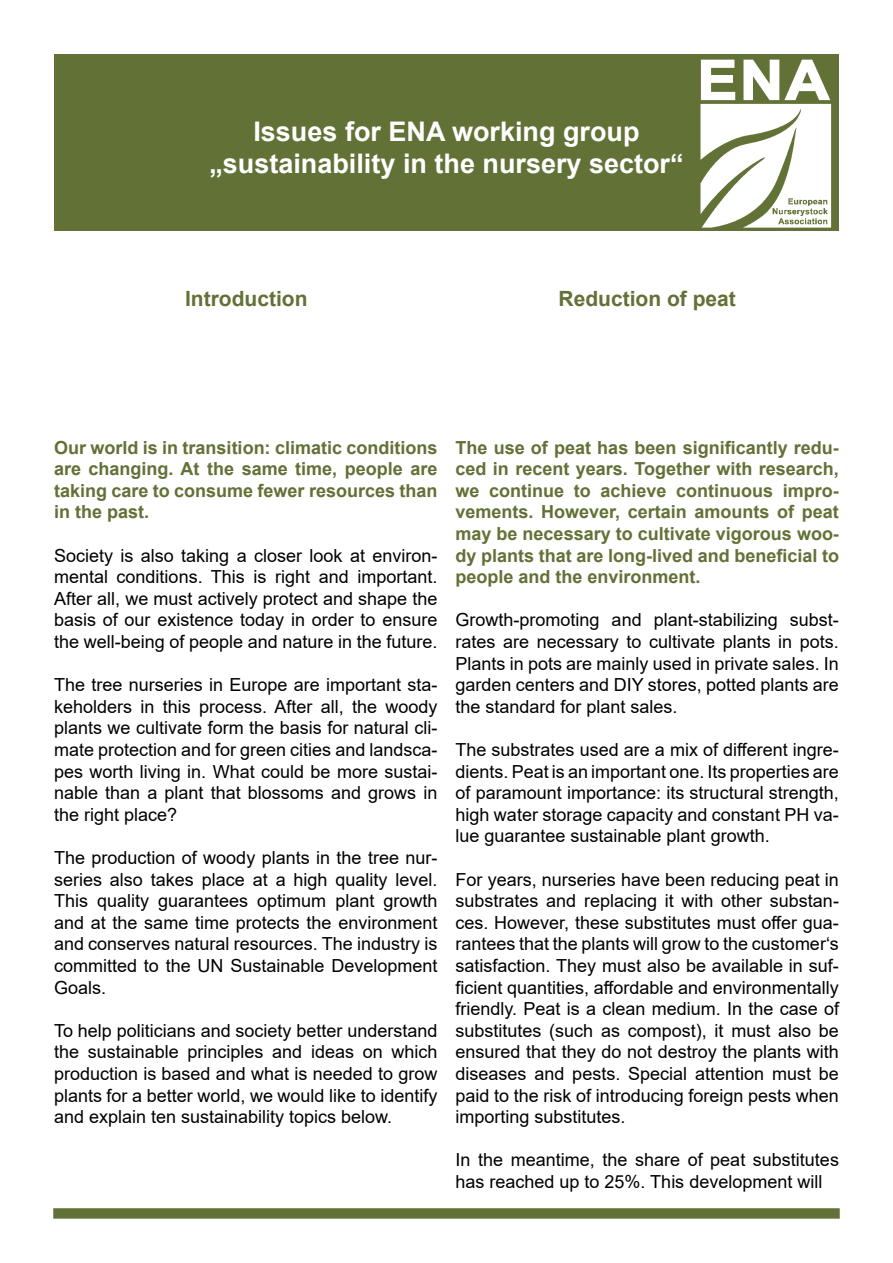
<style>
.page{position:relative;width:893px;height:1263px;background:#fff}
.page>*{position:absolute;margin:0;border:0;box-sizing:border-box;transform-origin:0 0}
.t1{font:700 27px/32.4px "Arial";color:#fff;text-align:center}
.t2{font:700 21px "Arial";color:#627136}
.t3{font:18px/21.6px "Arial";color:#000;text-align:justify}
.t4{font:700 18px/21.6px "Arial";color:#627136;text-align:justify}
</style>
<div class="page">
<div style="left:54px;top:54px;width:785px;height:176px;background:#627136"></div>
<img style="left:700px;top:59px;width:132px;height:169px">
<div style="left:53px;top:1208px;width:787px;height:11px;background:#627136;border:2px solid #627136"></div>
<h1 class="t1" style="left:209px;top:115px;width:476px">Issues for ENA working group „sustainability in the nursery sector“</h1>
<p class="t2" style="left:185px;top:284px;width:124px">Introduction</p>
<p class="t2" style="left:559px;top:284px;width:179px">Reduction of peat</p>
<p class="t4" style="left:54px;top:437px;width:385px">Our world is in transition: climatic conditions are changing. At the same time, people are taking care to consume fewer resources than in the past.</p>
<p class="t3" style="left:54px;top:544px;width:385px">Society is also taking a closer look at environ&shy;mental conditions. This is right and important.<br>After all, we must actively protect and shape the basis of our existence today in order to ensure the well-being of people and nature in the future.</p>
<p class="t3" style="left:54px;top:674px;width:385px">The tree nurseries in Europe are important sta&shy;keholders in this process. After all, the woody plants we cultivate form the basis for natural cli&shy;mate protection and for green cities and landsca&shy;pes worth living in. What could be more sustai&shy;nable than a plant that blossoms and grows in the right place?</p>
<p class="t3" style="left:54px;top:847px;width:385px">The production of woody plants in the tree nur&shy;series also takes place at a high quality level.<br>This quality guarantees optimum plant growth and at the same time protects the environment and conserves natural resources. The industry is committed to the UN Sustainable Development Goals.</p>
<p class="t3" style="left:54px;top:1019px;width:385px">To help politicians and society better understand the sustainable principles and ideas on which production is based and what is needed to grow plants for a better world, we would like to identify and explain ten sustainability topics below.</p>
<p class="t4" style="left:455px;top:437px;width:385px">The use of peat has been significantly redu&shy;ced in recent years. Together with research, we continue to achieve continuous impro&shy;vements. However, certain amounts of peat may be necessary to cultivate vigorous woo&shy;dy plants that are long-lived and beneficial to people and the environment.</p>
<p class="t3" style="left:455px;top:609px;width:385px">Growth-promoting and plant-stabilizing subst&shy;rates are necessary to cultivate plants in pots.<br>Plants in pots are mainly used in private sales. In garden centers and DIY stores, potted plants are the standard for plant sales.</p>
<p class="t3" style="left:455px;top:739px;width:385px">The substrates used are a mix of different ingre&shy;dients. Peat is an important one. Its properties are of paramount importance: its structural strength, high water storage capacity and constant PH va&shy;lue guarantee sustainable plant growth.</p>
<p class="t3" style="left:455px;top:868px;width:385px">For years, nurseries have been reducing peat in substrates and replacing it with other substan&shy;ces. However, these substitutes must offer gua&shy;rantees that the plants will grow to the customer‘s satisfaction. They must also be available in suf&shy;ficient quantities, affordable and environmentally friendly. Peat is a clean medium. In the case of substitutes (such as compost), it must also be ensured that they do not destroy the plants with diseases and pests. Special attention must be paid to the risk of introducing foreign pests when importing substitutes.</p>
<p class="t3" style="left:455px;top:1149px;width:385px">In the meantime, the share of peat substitutes has reached up to 25%. This development will</p>
</div>
